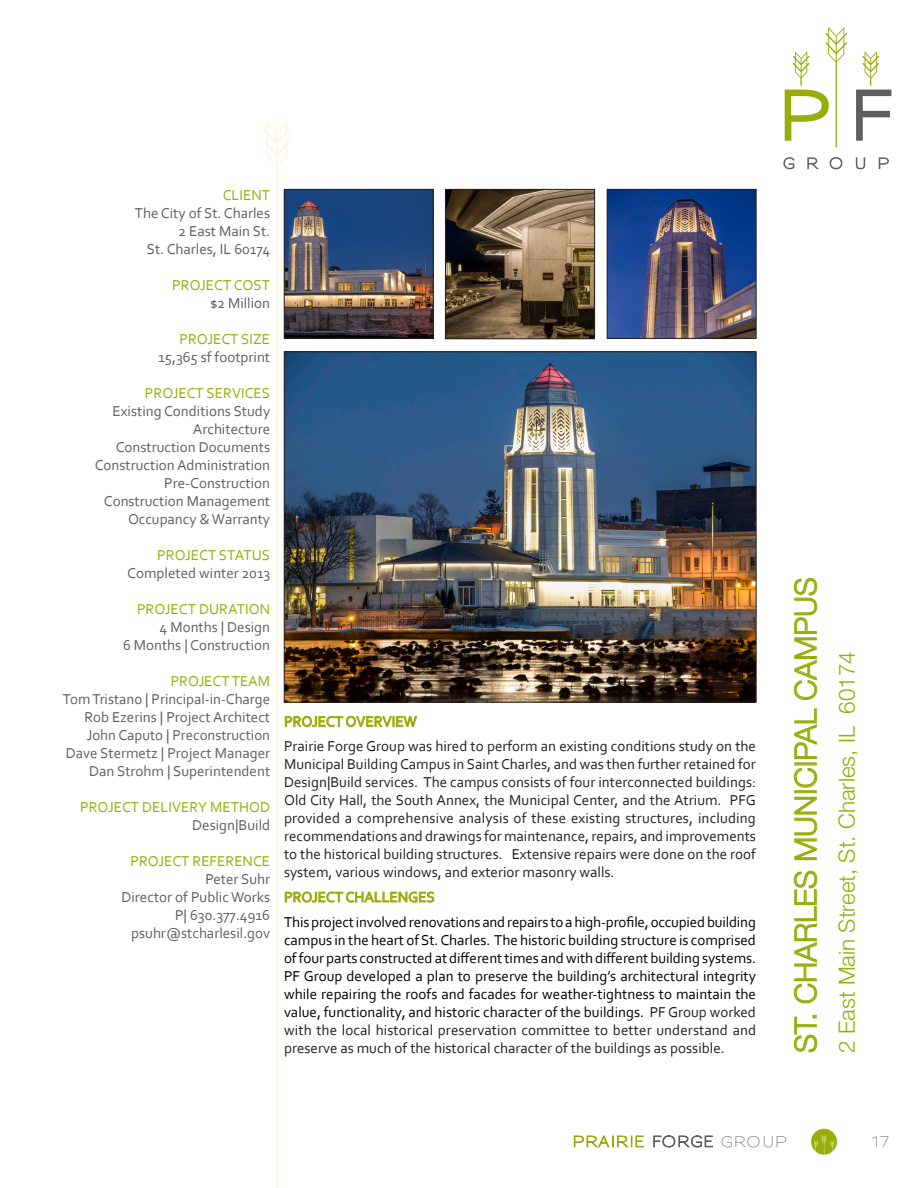
<style>
.page{position:relative;width:918px;height:1188px;background:#fff}
.page>*{position:absolute;margin:0;border:0;box-sizing:border-box;transform-origin:0 0}
.t1{font:300 30px "Helvetica Neue LT Pro";color:#97ae0a}
.t2{font:300 22.5px "Helvetica Neue LT Pro";color:#97ae0a}
.t3{font:15px/18px "Corbel";color:#000;text-align:justify}
.t4{font:15px/18px "Corbel";color:#231f20;text-align:justify}
.t5{font:15px "Corbel";color:#5f5f62}
.t6{font:15px "Corbel";color:#97ae0a}
.t7{font:15px "Sansumi";letter-spacing:.035em;color:#5f5f62}
.s1{color:#231f20}
.s2{color:#97ae0a}
</style>
<div class="page">
<svg style="left:574px;top:1135px;width:70px;height:13px"></svg>
<svg style="left:653px;top:1135px;width:60px;height:13px"></svg>
<svg style="left:263px;top:122px;width:172px;height:1066px"></svg>
<svg style="left:794px;top:1015px;width:23px;height:38px"></svg>
<svg style="left:794px;top:870px;width:23px;height:134px"></svg>
<svg style="left:794px;top:797px;width:23px;height:63px"></svg>
<svg style="left:794px;top:767px;width:23px;height:21px"></svg>
<svg style="left:794px;top:708px;width:23px;height:51px"></svg>
<svg style="left:794px;top:578px;width:23px;height:122px"></svg>
<div style="left:811px;top:1129px;width:26px;height:26px;background:#97ae0a;border-radius:50%"></div>
<svg style="left:814px;top:1135px;width:20px;height:20px"></svg>
<svg style="left:783px;top:157px;width:12px;height:12px"></svg>
<svg style="left:807px;top:157px;width:12px;height:12px"></svg>
<svg style="left:830px;top:157px;width:12px;height:12px"></svg>
<svg style="left:856px;top:157px;width:9px;height:12px"></svg>
<svg style="left:879px;top:157px;width:10px;height:12px"></svg>
<svg style="left:856px;top:51px;width:35px;height:90px"></svg>
<svg style="left:785px;top:27px;width:62px;height:120px"></svg>
<img style="left:286px;top:354px;width:468px;height:346px">
<img style="left:609px;top:191px;width:145px;height:146px">
<div style="left:607px;top:189px;width:149px;height:150px;border:1px solid #231f20"></div>
<img style="left:447px;top:191px;width:146px;height:146px">
<div style="left:445px;top:189px;width:150px;height:150px;border:1px solid #231f20"></div>
<img style="left:286px;top:191px;width:145px;height:146px">
<div style="left:284px;top:189px;width:149px;height:150px;border:1px solid #231f20"></div>
<p class="t6" style="left:223px;top:186px;width:49px">CLIENT</p>
<p class="t5" style="left:135px;top:204px;width:137px">The City of St. Charles</p>
<p class="t5" style="left:178px;top:222px;width:93px">2 East Main St.</p>
<p class="t5" style="left:147px;top:240px;width:125px">St. Charles, IL 60174</p>
<p class="t6" style="left:172px;top:276px;width:99px">PROJECT COST</p>
<p class="t5" style="left:210px;top:294px;width:62px">$2 Million</p>
<p class="t6" style="left:179px;top:330px;width:92px">PROJECT SIZE</p>
<p class="t5" style="left:158px;top:348px;width:113px">15,365 sf footprint</p>
<p class="t6" style="left:145px;top:384px;width:127px">PROJECT SERVICES</p>
<p class="t5" style="left:113px;top:402px;width:159px">Existing Conditions Study</p>
<p class="t5" style="left:193px;top:420px;width:79px">Architecture</p>
<p class="t5" style="left:116px;top:438px;width:156px">Construction Documents</p>
<p class="t5" style="left:95px;top:456px;width:177px">Construction Administration</p>
<p class="t5" style="left:164px;top:474px;width:107px">Pre-Construction</p>
<p class="t5" style="left:104px;top:492px;width:168px">Construction Management</p>
<p class="t5" style="left:128px;top:510px;width:144px">Occupancy &amp; Warranty</p>
<p class="t6" style="left:157px;top:546px;width:114px">PROJECT STATUS</p>
<p class="t5" style="left:127px;top:564px;width:144px">Completed winter 2013</p>
<p class="t6" style="left:137px;top:600px;width:135px">PROJECT DURATION</p>
<p class="t5" style="left:160px;top:618px;width:112px">4 Months | Design</p>
<p class="t5" style="left:123px;top:636px;width:149px">6 Months | Construction</p>
<p class="t6" style="left:171px;top:672px;width:101px">PROJECT TEAM</p>
<p class="t5" style="left:63px;top:690px;width:209px">TomTristano | Principal-in-Charge</p>
<p class="t5" style="left:84px;top:708px;width:187px">Rob Ezerins | Project Architect</p>
<p class="t5" style="left:87px;top:726px;width:185px">John Caputo | Preconstruction</p>
<p class="t5" style="left:66px;top:744px;width:206px">Dave Stermetz | Project Manager</p>
<p class="t5" style="left:89px;top:762px;width:183px">Dan Strohm | Superintendent</p>
<p class="t6" style="left:80px;top:798px;width:191px">PROJECT DELIVERY METHOD</p>
<p class="t5" style="left:192px;top:816px;width:80px">Design|Build</p>
<p class="t6" style="left:130px;top:852px;width:141px">PROJECT REFERENCE</p>
<p class="t5" style="left:205px;top:870px;width:66px">Peter Suhr</p>
<p class="t5" style="left:121px;top:888px;width:150px">Director of Public Works</p>
<p class="t5" style="left:175px;top:906px;width:97px">P| 630.377.4916</p>
<p class="t5" style="left:131px;top:924px;width:140px">psuhr@stcharlesil.gov</p>
<p class="t6" style="left:284px;top:712px;width:134px">PROJECT OVERVIEW</p>
<p class="t4" style="left:284px;top:737px;width:473px">Prairie Forge Group was hired to perform an existing conditions study on the Municipal Building Campus in Saint Charles, and was then further retained for Design|Build services. The campus consists of four interconnected buildings:<br>Old City Hall, the South Annex, the Municipal Center, and the Atrium. PFG provided a comprehensive analysis of these existing structures, including recommendations and drawings for maintenance, repairs, and improvements to the historical building structures. Extensive repairs were done on the roof system, various windows, and exterior masonry walls.</p>
<p class="t6" style="left:284px;top:888px;width:152px">PROJECT CHALLENGES</p>
<p class="t3" style="left:284px;top:912px;width:474px">Thisprojectinvolvedrenovations andrepairs toahigh-profile,occupiedbuilding campus in the heart of St. Charles. The historic building structure is comprised offour parts constructed at differenttimes andwith different building systems.<br>PF Group developed a plan to preserve the building’s architectural integrity while repairing the roofs and facades for weather-tightness to maintain the value, functionality, and historic character of the buildings. <span class="s1">PF Group worked with the local historical preservation committee to better understand and preserve as much of the historical character of the buildings as possible.</span></p>
<p class="t1" style="left:787px;top:1053px;width:477px;rotate:-90deg">ST. CHARLES MUNICIPAL CAMPUS</p>
<p class="t2" style="left:833px;top:1053px;width:403px;rotate:-90deg">2 East Main Street, St. Charles, IL 60174</p>
<p class="t7" style="left:572px;top:1134px;width:216px"><span class="s2">PRAIRIE</span> FORGE GROUP</p>
<p class="t7" style="left:871px;top:1134px;width:22px">17</p>
</div>
